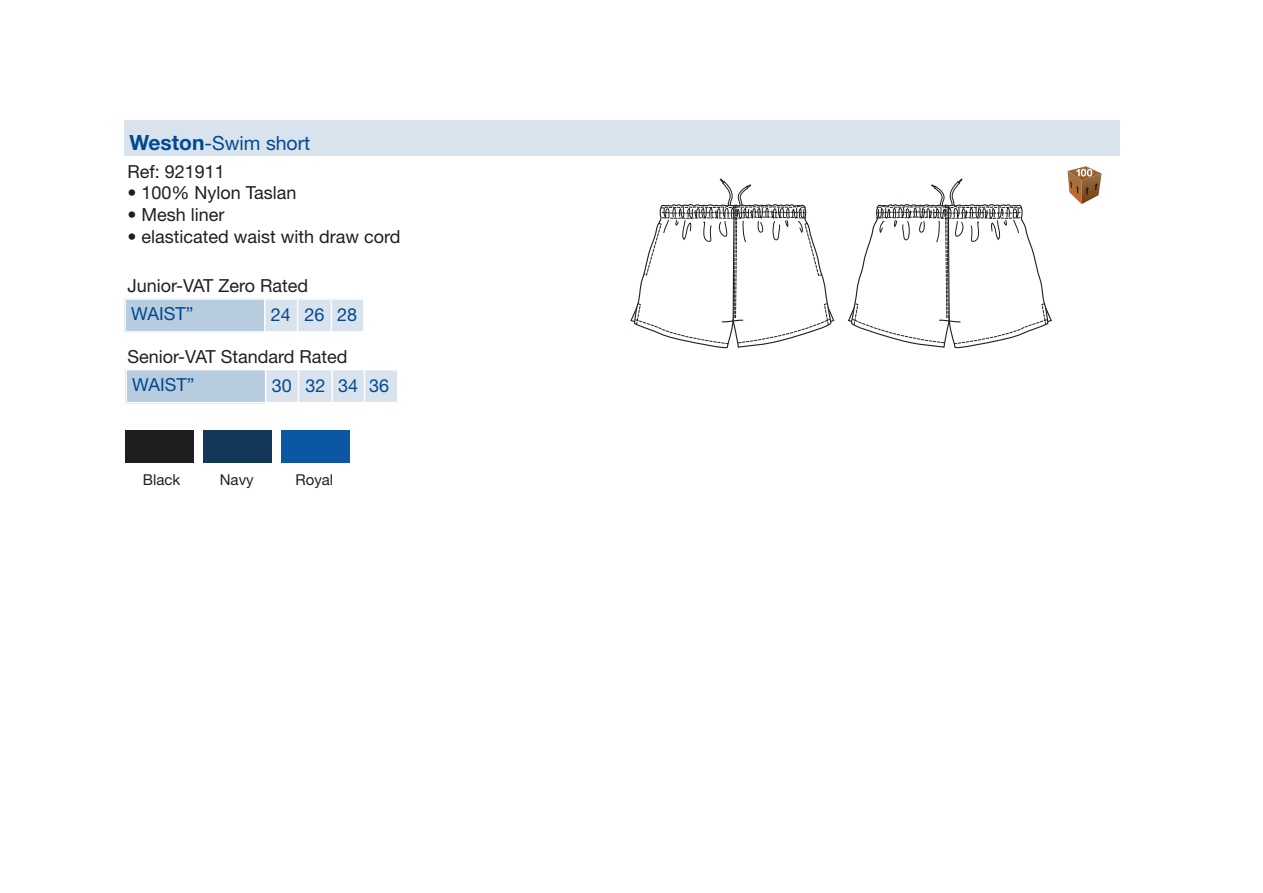
<style>
.page{position:relative;width:1263px;height:893px;background:#fff}
.page>*{position:absolute;margin:0;border:0;box-sizing:border-box;transform-origin:0 0}
.t1{font:19.5px "Helvetica Neue LT Std";color:#014990}
.t2{font:18px "Helvetica Neue LT Std";color:#211e1e}
.t3{font:18px "Helvetica Neue LT Std";color:#231f20}
.t4{font:18px "Helvetica Neue LT Std";color:#014990}
.t5{font:15px "Helvetica Neue LT Std";color:#211e1e}
.s1{font-weight:700;font-size:21px}
</style>
<div class="page">
<div style="left:282px;top:431px;width:68px;height:32px;background:#0c57a3"></div>
<svg style="left:1067px;top:166px;width:34px;height:38px"></svg>
<div style="left:203px;top:431px;width:68px;height:32px;background:#133758"></div>
<div style="left:124px;top:120px;width:996px;height:36px;background:#d9e3ee"></div>
<div style="left:126px;top:431px;width:68px;height:32px;background:#201d1e"></div>
<div style="left:125px;top:370px;width:273px;height:33px;background:#d9e3ee"></div>
<div style="left:125px;top:369px;width:141px;height:34px;background:#b8ccdf"></div>
<div style="left:125px;top:369px;width:274px;height:34px;border:2px solid #fff"></div>
<hr style="left:265px;top:369px;width:1px;height:34px;background:#fff">
<hr style="left:298px;top:370px;width:1px;height:33px;background:#fff">
<hr style="left:331px;top:370px;width:2px;height:33px;background:#fff">
<hr style="left:364px;top:370px;width:1px;height:33px;background:#fff">
<div style="left:125px;top:299px;width:239px;height:33px;background:#d9e3ee"></div>
<div style="left:125px;top:298px;width:140px;height:34px;background:#b8ccdf"></div>
<div style="left:124px;top:298px;width:241px;height:35px;border:2px solid #fff"></div>
<hr style="left:264px;top:299px;width:2px;height:33px;background:#fff">
<hr style="left:297px;top:299px;width:1px;height:34px;background:#fff">
<hr style="left:331px;top:299px;width:1px;height:34px;background:#fff">
<svg style="left:630px;top:179px;width:205px;height:170px"></svg>
<svg style="left:848px;top:179px;width:204px;height:170px"></svg>
<p class="t1" style="left:130px;top:131px;width:182px"><span class="s1">Weston</span>-Swim short</p>
<p class="t2" style="left:128px;top:161px;width:99px">Ref: 921911</p>
<p class="t2" style="left:128px;top:182px;width:171px">• 100% Nylon Taslan</p>
<p class="t2" style="left:128px;top:204px;width:99px">• Mesh liner</p>
<p class="t2" style="left:128px;top:225px;width:274px">• elasticated waist with draw cord</p>
<p class="t3" style="left:127px;top:275px;width:182px">Junior-VAT Zero Rated</p>
<p class="t4" style="left:131px;top:303px;width:64px">WAIST”</p>
<p class="t4" style="left:271px;top:304px;width:88px">24 26 28</p>
<p class="t3" style="left:128px;top:346px;width:221px">Senior-VAT Standard Rated</p>
<p class="t4" style="left:132px;top:374px;width:64px">WAIST”</p>
<p class="t4" style="left:272px;top:375px;width:88px">30 32 34</p>
<p class="t4" style="left:369px;top:375px;width:22px">36</p>
<p class="t5" style="left:143px;top:471px;width:39px">Black</p>
<p class="t5" style="left:220px;top:471px;width:35px">Navy</p>
<p class="t5" style="left:295px;top:471px;width:39px">Royal</p>
</div>
